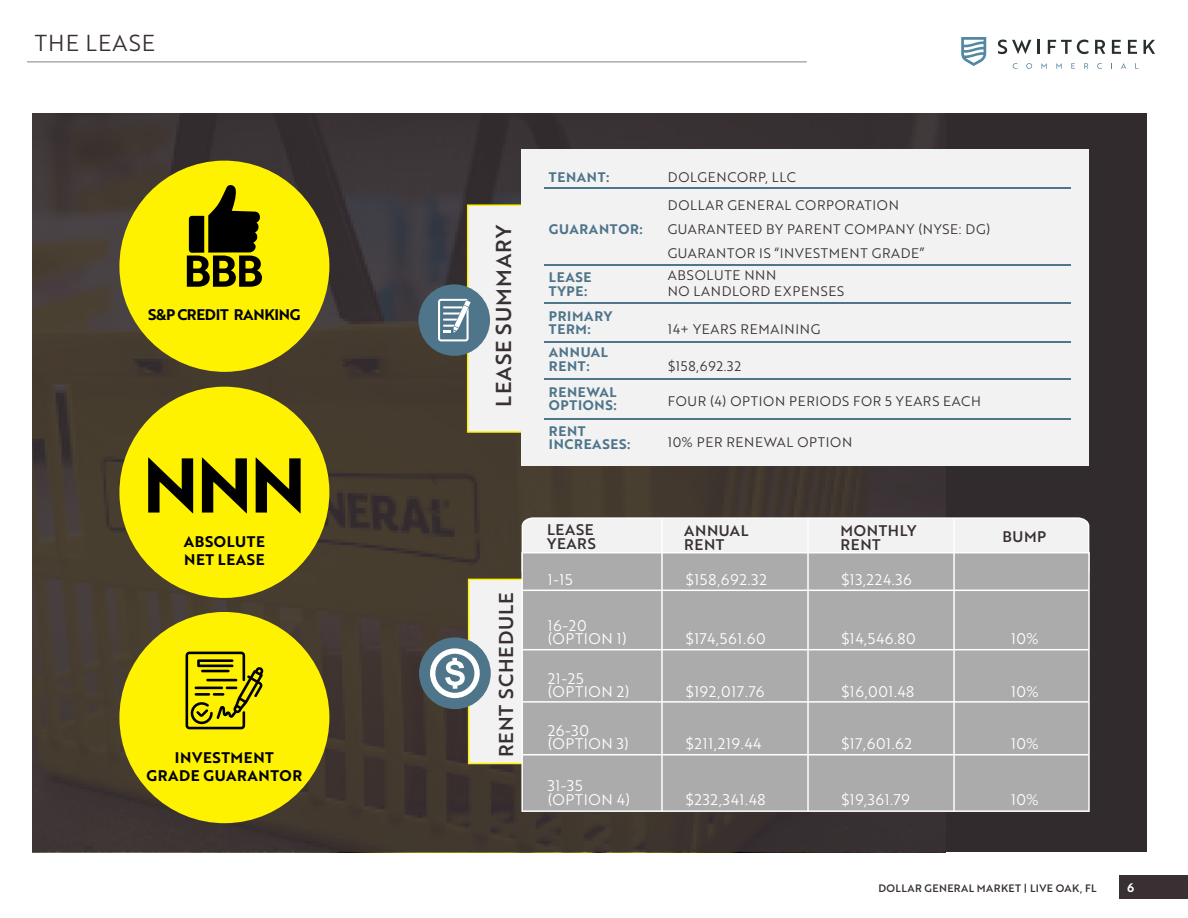
<style>
.page{position:relative;width:1188px;height:918px;background:#fff}
.page>*{position:absolute;margin:0;border:0;box-sizing:border-box;transform-origin:0 0}
.t1{font:22.5px "Brother 1816 Book";letter-spacing:.05em;color:#383033}
.t2{font:21px "Brother 1816 Medium";letter-spacing:.05em;color:#383033}
.t3{font:19.5px "Brother 1816 Medium";letter-spacing:.05em;color:#383033}
.t4{font:15px/13.5px "Brother 1816 Book";letter-spacing:.04em;color:#fff}
.t5{font:15px/18px "Brother 1816 Bold";letter-spacing:.04em;color:#000}
.t6{font:15px/13.5px "Brother 1816 Medium";letter-spacing:.04em;color:#383033}
.t7{font:15px "Brother 1816 Bold";letter-spacing:-.02em;color:#000}
.t8{font:13.5px/28.2px "Brother 1816 Book";letter-spacing:.05em;color:#383033}
.t9{font:13.5px/13.5px "Brother 1816 Bold";letter-spacing:.05em;color:#4f758b}
.t10{font:12px "Brother 1816 Bold";color:#fff}
.t11{font:10.5px "Brother 1816 Medium";letter-spacing:.04em;color:#383033}
</style>
<div class="page">
<div style="left:1120px;top:875px;width:68px;height:24px;background:#383033"></div>
<hr style="left:27px;top:61px;width:780px;height:2px;background:#ababab">
<svg style="left:1121px;top:63px;width:5px;height:6px"></svg>
<svg style="left:998px;top:40px;width:33px;height:14px"></svg>
<svg style="left:1038px;top:40px;width:2px;height:14px"></svg>
<svg style="left:1048px;top:40px;width:40px;height:14px"></svg>
<svg style="left:1095px;top:40px;width:10px;height:14px"></svg>
<svg style="left:1112px;top:40px;width:9px;height:14px"></svg>
<svg style="left:1128px;top:40px;width:9px;height:14px"></svg>
<svg style="left:1144px;top:40px;width:11px;height:14px"></svg>
<svg style="left:961px;top:37px;width:25px;height:29px"></svg>
<svg style="left:1013px;top:63px;width:4px;height:6px"></svg>
<svg style="left:1026px;top:63px;width:6px;height:6px"></svg>
<svg style="left:1041px;top:63px;width:6px;height:6px"></svg>
<svg style="left:1056px;top:63px;width:6px;height:6px"></svg>
<svg style="left:1071px;top:63px;width:4px;height:6px"></svg>
<svg style="left:1084px;top:63px;width:4px;height:6px"></svg>
<svg style="left:1097px;top:63px;width:5px;height:6px"></svg>
<div style="left:32px;top:113px;width:1115px;height:739px;background:#383033"></div>
<svg style="left:119px;top:160px;width:211px;height:213px;fill:#fff200"></svg>
<svg style="left:187px;top:185px;width:75px;height:102px;background:#6b6600"></svg>
<svg style="left:119px;top:611px;width:211px;height:213px;fill:#fff200"></svg>
<div style="left:468px;top:579px;width:80px;height:185px;background:#f2f2f2;border:2px solid #fff200"></div>
<div style="left:419px;top:637px;width:72px;height:72px;background:#4f758b;border-radius:50%"></div>
<svg style="left:430px;top:648px;width:50px;height:50px"></svg>
<div style="left:521px;top:517px;width:569px;height:35px;background:#f2f2f2"></div>
<div style="left:521px;top:552px;width:569px;height:260px;background:#ababab;border:2px solid #fff"></div>
<hr style="left:522px;top:590px;width:567px;height:1px;background:#fff">
<hr style="left:522px;top:649px;width:567px;height:1px;background:#fff">
<hr style="left:522px;top:701px;width:567px;height:2px;background:#fff">
<hr style="left:522px;top:754px;width:567px;height:1px;background:#fff">
<hr style="left:661px;top:518px;width:2px;height:293px;background:#fff">
<hr style="left:807px;top:518px;width:2px;height:293px;background:#fff">
<hr style="left:953px;top:518px;width:2px;height:293px;background:#fff">
<div style="left:467px;top:204px;width:81px;height:229px;background:#f2f2f2;border:2px solid #fff200"></div>
<div style="left:521px;top:149px;width:567px;height:316px;background:#f2f2f2"></div>
<hr style="left:544px;top:187px;width:526px;height:2px;background:#4f758b">
<hr style="left:544px;top:264px;width:526px;height:2px;background:#4f758b">
<hr style="left:544px;top:302px;width:526px;height:2px;background:#4f758b">
<hr style="left:544px;top:341px;width:526px;height:1px;background:#4f758b">
<hr style="left:544px;top:418px;width:526px;height:1px;background:#4f758b">
<div style="left:419px;top:284px;width:71px;height:72px;background:#4f758b;border-radius:50%"></div>
<svg style="left:438px;top:299px;width:33px;height:42px"></svg>
<svg style="left:119px;top:386px;width:211px;height:213px;fill:#fff200"></svg>
<svg style="left:148px;top:458px;width:153px;height:55px;background:#7c7600"></svg>
<svg style="left:186px;top:652px;width:77px;height:77px;background:#b6ad00"></svg>
<hr style="left:544px;top:379px;width:527px;height:1px;background:#4f758b">
<h1 class="t1" style="left:35px;top:26px;width:122px">THE LEASE</h1>
<p class="t7" style="left:148px;top:303px;width:154px">S&amp;P CREDIT RANKING</p>
<p class="t5" style="left:184px;top:532px;width:83px">ABSOLUTE<br>NET LEASE</p>
<p class="t5" style="left:147px;top:748px;width:157px;text-align:center">INVESTMENT<br>GRADE GUARANTOR</p>
<h2 class="t2" style="left:488px;top:407px;width:183px;rotate:-90deg">LEASE SUMMARY</h2>
<h3 class="t3" style="left:491px;top:757px;width:167px;rotate:-90deg">RENT SCHEDULE</h3>
<p class="t9" style="left:549px;top:170px;width:62px">TENANT:</p>
<p class="t9" style="left:549px;top:222px;width:95px">GUARANTOR:</p>
<p class="t9" style="left:549px;top:270px;width:44px">LEASE<br>TYPE:</p>
<p class="t9" style="left:549px;top:308px;width:65px">PRIMARY<br>TERM:</p>
<p class="t9" style="left:549px;top:345px;width:61px">ANNUAL<br>RENT:</p>
<p class="t9" style="left:549px;top:385px;width:69px">RENEWAL<br>OPTIONS:</p>
<p class="t9" style="left:549px;top:424px;width:83px">RENT<br>INCREASES:</p>
<p class="t8" style="left:668px;top:162px;width:233px">DOLGENCORP, LLC<br>DOLLAR GENERAL CORPORATION</p>
<p class="t8" style="left:668px;top:217px;width:324px;line-height:24px">GUARANTEED BY PARENT COMPANY (NYSE: DG)<br>GUARANTOR IS “INVESTMENT GRADE”</p>
<p class="t8" style="left:668px;top:266px;width:178px;line-height:16.2px">ABSOLUTE NNN<br>NO LANDLORD EXPENSES</p>
<p class="t8" style="left:668px;top:314px;width:154px">14+ YEARS REMAINING</p>
<p class="t8" style="left:668px;top:351px;width:75px">$158,692.32</p>
<p class="t8" style="left:668px;top:387px;width:315px">FOUR (4) OPTION PERIODS FOR 5 YEARS EACH</p>
<p class="t8" style="left:668px;top:427px;width:186px">10% PER RENEWAL OPTION</p>
<p class="t6" style="left:547px;top:523px;width:50px">LEASE<br>YEARS</p>
<p class="t6" style="left:684px;top:523px;width:66px">ANNUAL<br>RENT</p>
<p class="t6" style="left:841px;top:524px;width:77px">MONTHLY<br>RENT</p>
<p class="t6" style="left:1002px;top:530px;width:45px">BUMP</p>
<p class="t4" style="left:548px;top:573px;width:26px">1-15</p>
<p class="t4" style="left:686px;top:572px;width:83px">$158,692.32</p>
<p class="t4" style="left:841px;top:573px;width:72px">$13,224.36</p>
<p class="t4" style="left:548px;top:618px;width:80px">16-20 (OPTION 1)</p>
<p class="t4" style="left:686px;top:632px;width:82px">$174,561.60</p>
<p class="t4" style="left:841px;top:632px;width:76px">$14,546.80</p>
<p class="t4" style="left:1011px;top:632px;width:29px">10%</p>
<p class="t4" style="left:548px;top:671px;width:83px">21-25 (OPTION 2)</p>
<p class="t4" style="left:686px;top:684px;width:81px">$192,017.76</p>
<p class="t4" style="left:841px;top:684px;width:75px">$16,001.48</p>
<p class="t4" style="left:1011px;top:684px;width:29px">10%</p>
<p class="t4" style="left:548px;top:723px;width:83px">26-30 (OPTION 3)</p>
<p class="t4" style="left:686px;top:737px;width:77px">$211,219.44</p>
<p class="t4" style="left:841px;top:737px;width:73px">$17,601.62</p>
<p class="t4" style="left:1011px;top:737px;width:29px">10%</p>
<p class="t4" style="left:548px;top:778px;width:84px">31-35 (OPTION 4)</p>
<p class="t4" style="left:686px;top:792px;width:82px">$232,341.48</p>
<p class="t4" style="left:841px;top:792px;width:70px">$19,361.79</p>
<p class="t4" style="left:1011px;top:792px;width:29px">10%</p>
<p class="t11" style="left:878px;top:880px;width:220px">DOLLAR GENERAL MARKET | LIVE OAK, FL</p>
<p class="t10" style="left:1127px;top:879px;width:9px">6</p>
</div>
